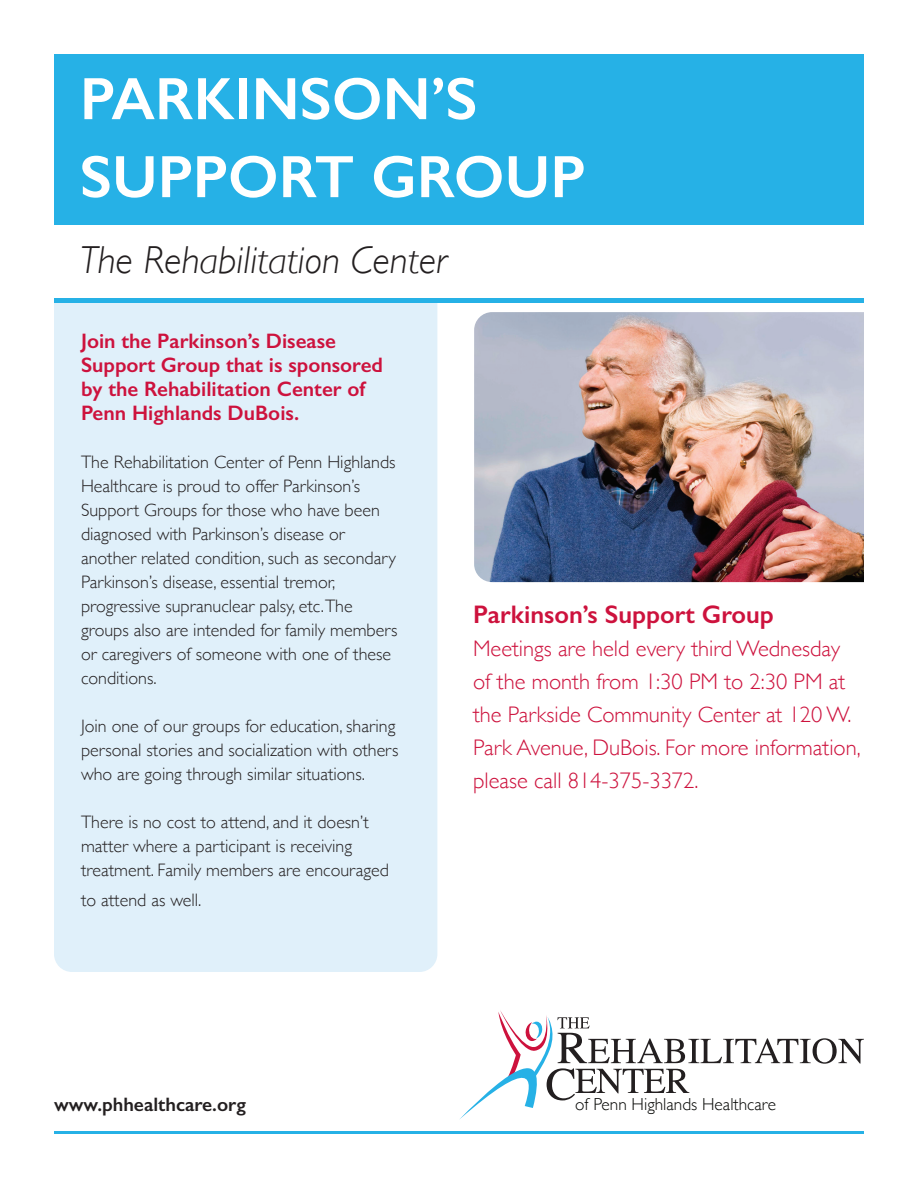
<style>
.page{position:relative;width:918px;height:1188px;background:#fff}
.page>*{position:absolute;margin:0;border:0;box-sizing:border-box;transform-origin:0 0}
.t1{font:600 60px/78px "Gill Sans";color:#fff}
.t2{font:italic 300 39px "Gill Sans";color:#231f20}
.t3{font:600 25.5px "Gill Sans";color:#cd123d}
.t4{font:300 22.5px/33px "Gill Sans";color:#cd123d}
.t5{font:600 21px/24px "Gill Sans";color:#cd123d}
.t6{font:600 19.5px "Gill Sans";color:#231f20}
.t7{font:300 18px/24px "Gill Sans";color:#231f20}
.t8{font:300 17.4px "Gill Sans";color:#040503}
</style>
<div class="page">
<div style="left:54px;top:54px;width:810px;height:171px;background:#26b1e6"></div>
<div style="left:54px;top:286px;width:383px;height:686px;background:#e0f0fa;border-radius:18px"></div>
<hr style="left:54px;top:1131px;width:810px;height:3px;background:#26b1e6">
<div style="left:42px;top:262px;width:837px;height:36px;background:#fff"></div>
<hr style="left:54px;top:298px;width:810px;height:4px;background:#26b1e6">
<img style="left:474px;top:312px;width:390px;height:270px">
<svg style="left:460px;top:1010px;width:404px;height:109px"></svg>
<h1 class="t1" style="left:80px;top:59px;width:507px">PARKINSON’S<br>SUPPORT GROUP</h1>
<h2 class="t2" style="left:80px;top:238px;width:368px">The Rehabilitation Center</h2>
<p class="t5" style="left:81px;top:329px;width:304px">Join the Parkinson’s Disease<br>Support Group that is sponsored by the Rehabilitation Center of<br>Penn Highlands DuBois.</p>
<p class="t7" style="left:81px;top:449px;width:318px">The Rehabilitation Center of Penn Highlands Healthcare is proud to offer Parkinson’s Support Groups for those who have been diagnosed with Parkinson’s disease or another related condition, such as secondary Parkinson’s disease, essential tremor, progressive supranuclear palsy, etc.The groups also are intended for family members or caregivers of someone with one of these conditions.</p>
<p class="t7" style="left:81px;top:713px;width:319px">Join one of our groups for education, sharing personal stories and socialization with others who are going through similar situations.</p>
<p class="t7" style="left:81px;top:809px;width:309px">There is no cost to attend, and it doesn’t matter where a participant is receiving treatment. Family members are encouraged</p>
<p class="t7" style="left:81px;top:887px;width:122px">to attend as well.</p>
<h3 class="t3" style="left:473px;top:599px;width:302px">Parkinson’s Support Group</h3>
<p class="t4" style="left:473px;top:631px;width:389px">Meetings are held every third Wednesday of the month from 1:30 PM to 2:30 PM at the Parkside Community Center at 120 W.<br>Park Avenue, DuBois. For more information, please call 814-375-3372.</p>
<p class="t6" style="left:54px;top:1093px;width:193px">www.phhealthcare.org</p>
<p class="t8" style="left:575px;top:1091px;width:202px">of Penn Highlands Healthcare</p>
</div>
